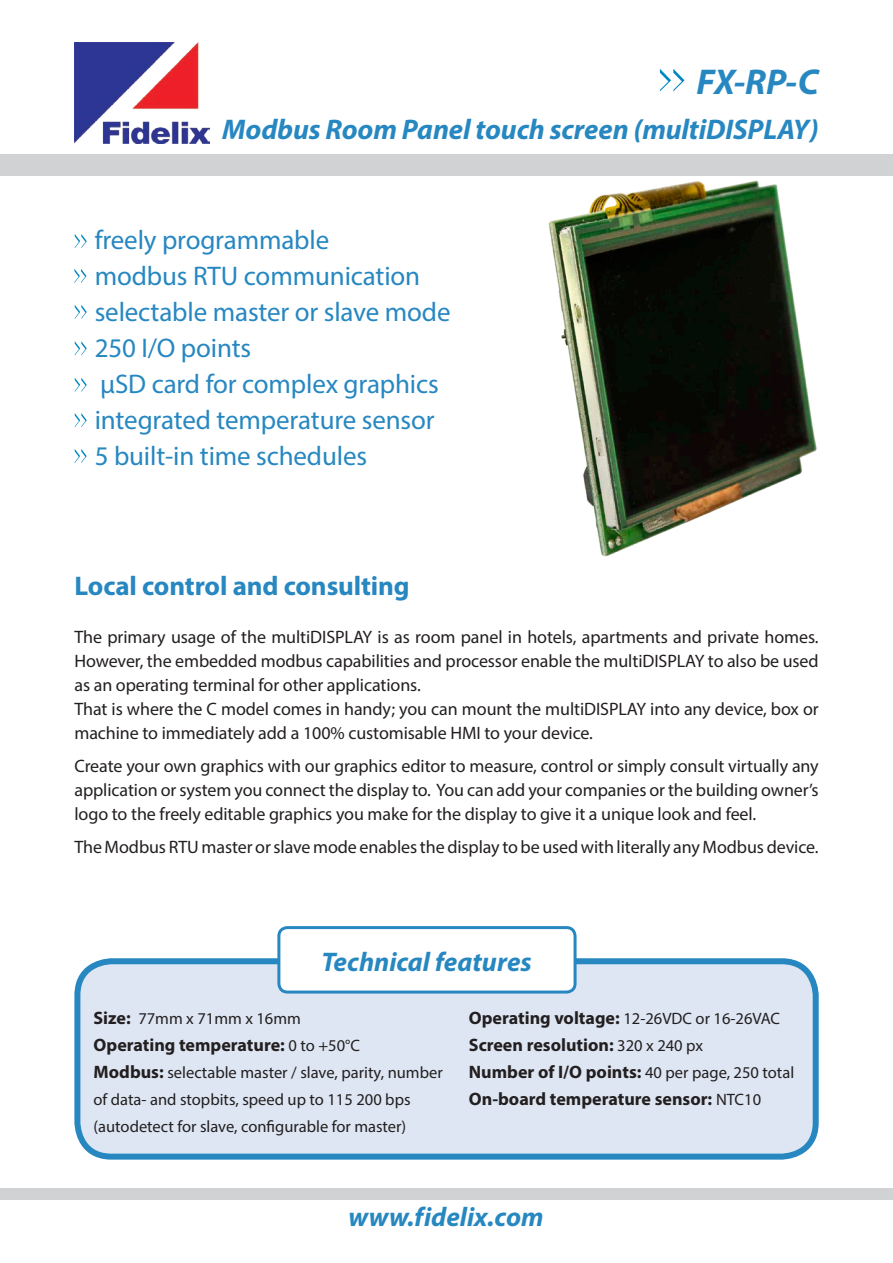
<style>
.page{position:relative;width:893px;height:1263px;background:#fff}
.page>*{position:absolute;margin:0;border:0;box-sizing:border-box;transform-origin:0 0}
.t1{font:italic 700 36px "Myriad Pro";color:#2787c1}
.t2{font:italic 700 28.5px "Myriad Pro";letter-spacing:-.005em;color:#2787c1}
.t3{font:27px "Myriad Pro";letter-spacing:-.005em;color:#2787c1}
.t4{font:italic 700 27px "Myriad Pro";color:#2787c1}
.t5{font:700 27px "Myriad Pro";letter-spacing:-.005em;color:#2787c1}
.t6{font:18px/24px "Myriad Pro";letter-spacing:-.005em;color:#231f20;text-align:justify}
.t7{font:700 18px/27px "Myriad Pro";color:#231f20}
.t8{font:16.5px/27px "Myriad Pro";color:#231f20}
.s1{font-weight:700;font-size:18px}
.s2{font-weight:400;font-size:16.5px}
</style>
<div class="page">
<div style="left:77px;top:961px;width:739px;height:195px;background:#dde6f2;border-radius:34px"></div>
<div style="left:74px;top:958px;width:745px;height:201px;border:6px solid #2787c1;border-radius:34px"></div>
<div style="left:279px;top:927px;width:296px;height:65px;background:#fff;border-radius:9px"></div>
<div style="left:277px;top:926px;width:300px;height:67px;border:3px solid #2787c1;border-radius:9px"></div>
<svg style="left:75px;top:449px;width:12px;height:14px"></svg>
<svg style="left:75px;top:413px;width:12px;height:14px"></svg>
<svg style="left:75px;top:378px;width:12px;height:14px"></svg>
<svg style="left:75px;top:341px;width:12px;height:14px"></svg>
<svg style="left:75px;top:305px;width:12px;height:14px"></svg>
<svg style="left:74px;top:269px;width:12px;height:14px"></svg>
<svg style="left:75px;top:234px;width:12px;height:14px"></svg>
<svg style="left:660px;top:69px;width:24px;height:22px"></svg>
<div style="left:0;top:155px;width:893px;height:21px;background:#d1d2d4"></div>
<img style="left:74px;top:43px;width:135px;height:101px">
<div style="left:0;top:1188px;width:893px;height:11px;background:#d1d2d4"></div>
<img style="left:548px;top:180px;width:269px;height:377px">
<p class="t1" style="left:696px;top:58px;width:124px">FX-RP-C</p>
<p class="t2" style="left:222px;top:111px;width:598px">Modbus Room Panel touch screen (multiDISPLAY)</p>
<p class="t3" style="left:95px;top:223px;width:236px">freely programmable</p>
<p class="t3" style="left:95px;top:259px;width:327px">modbus RTU communication</p>
<p class="t3" style="left:95px;top:295px;width:357px">selectable master or slave mode</p>
<p class="t3" style="left:95px;top:331px;width:158px">250 I/O points</p>
<p class="t3" style="left:100px;top:367px;width:340px">μSD card for complex graphics</p>
<p class="t3" style="left:95px;top:403px;width:341px">integrated temperature sensor</p>
<p class="t3" style="left:95px;top:439px;width:274px">5 built-in time schedules</p>
<p class="t5" style="left:74px;top:568px;width:337px">Local control and consulting</p>
<p class="t6" style="left:74px;top:625px;width:746px">The primary usage of the multiDISPLAY is as room panel in hotels, apartments and private homes.<br>However, the embedded modbus capabilities and processor enable the multiDISPLAY to also be used as an operating terminal for other applications.</p>
<p class="t6" style="left:74px;top:697px;width:746px">That is where the C model comes in handy; you can mount the multiDISPLAY into any device, box or machine to immediately add a 100% customisable HMI to your device.</p>
<p class="t6" style="left:74px;top:754px;width:746px">Create your own graphics with our graphics editor to measure, control or simply consult virtually any application or system you connect the display to. You can add your companies or the building owner’s logo to the freely editable graphics you make for the display to give it a unique look and feel.</p>
<p class="t6" style="left:74px;top:835px;width:746px">The Modbus RTU master or slave mode enables the display to be used with literally any Modbus device.</p>
<p class="t4" style="left:321px;top:944px;width:212px">Technical features</p>
<p class="t8" style="left:94px;top:1004px;width:209px"><span class="s1">Size:</span> 77mm x 71mm x 16mm</p>
<p class="t7" style="left:94px;top:1030px;width:268px">Operating temperature: <span class="s2">0 to +50°C</span></p>
<p class="t8" style="left:94px;top:1058px;width:351px"><span class="s1">Modbus:</span> selectable master / slave, parity, number of data- and stopbits, speed up to 115 200 bps (autodetect for slave, configurable for master)</p>
<p class="t8" style="left:469px;top:1004px;width:313px"><span class="s1">Operating voltage:</span> 12-26VDC or 16-26VAC</p>
<p class="t7" style="left:469px;top:1030px;width:236px">Screen resolution: <span class="s2">320 x 240 px</span></p>
<p class="t7" style="left:469px;top:1057px;width:327px">Number of I/O points: <span class="s2">40 per page, 250 total<br></span>On-board temperature sensor: <span class="s2">NTC10</span></p>
<h3 class="t4" style="left:348px;top:1200px;width:197px">www.fidelix.com</h3>
</div>
